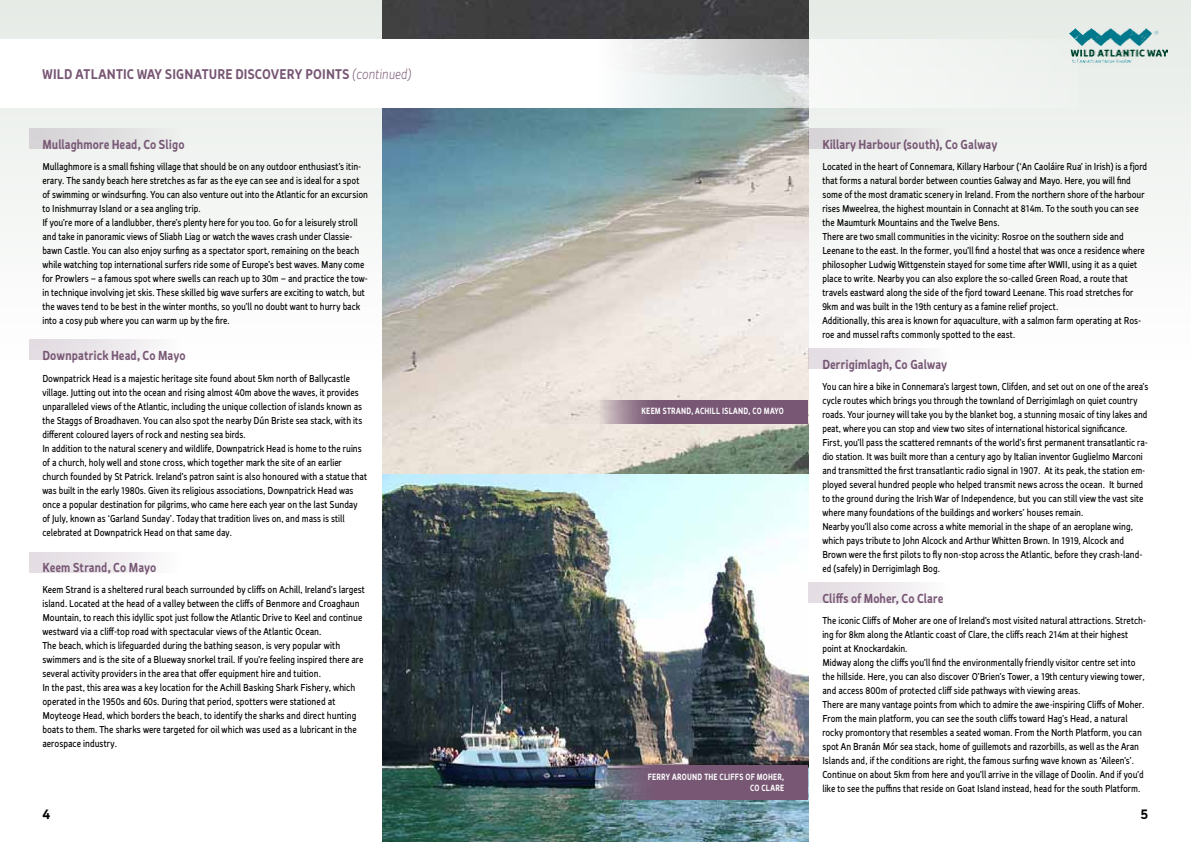
<style>
.page{position:relative;width:1191px;height:842px;background:#fff}
.page>*{position:absolute;margin:0;border:0;box-sizing:border-box;transform-origin:0 0}
.t1{font:700 14px "Orga";letter-spacing:.015em;color:#775774;scale:.9 1}
.t2{font:700 14px "Orga";color:#000}
.t3{font:700 13px "Orga";letter-spacing:.01em;color:#775774;scale:.9 1}
.t4{font:500 10px/14px "Orga";color:#000;scale:.9 1}
.t5{font:500 10px/14px "Orga";color:#000;scale:.89 1}
.t6{font:500 10px/14px "Orga";color:#000;scale:.91 1}
.t7{font:700 9px/10.8px "Orga";letter-spacing:.04em;color:#fff;text-align:right;scale:.8 1}
.s1{font-weight:300;font-style:italic}
</style>
<div class="page">
<div style="left:0;top:0;width:1191px;height:360px;background:linear-gradient(to bottom,#e5eae6,#fefefe)"></div>
<img style="left:383px;top:0;width:425px;height:842px">
<div style="left:0;top:40px;width:595px;height:68px;background:#fff"></div>
<svg style="left:595px;top:40px;width:482px;height:68px;fill:#f0f3f1"></svg>
<div style="left:29px;top:340px;width:188px;height:20px;background:linear-gradient(to right,#e0d9df,#fff)"></div>
<div style="left:29px;top:129px;width:188px;height:20px;background:linear-gradient(to right,#d4d0d4,#f2f6f2)"></div>
<svg style="left:539px;top:765px;width:269px;height:34px;background:#68586f"></svg>
<div style="left:29px;top:553px;width:188px;height:20px;background:linear-gradient(to right,#e0dae0,#fff)"></div>
<svg style="left:539px;top:400px;width:269px;height:23px;background:#9a8093"></svg>
<div style="left:808px;top:349px;width:174px;height:20px;background:linear-gradient(to right,#e0d9df,#fff)"></div>
<div style="left:808px;top:129px;width:174px;height:20px;background:linear-gradient(to right,#d4d0d4,#f2f6f2)"></div>
<div style="left:808px;top:583px;width:174px;height:20px;background:linear-gradient(to right,#e0d9e0,#fff)"></div>
<img style="left:1069px;top:28px;width:98px;height:34px">
<h1 class="t1" style="left:43px;top:66px;width:411px">WILD ATLANTIC WAY SIGNATURE DISCOVERY POINTS <span class="s1">(continued)</span></h1>
<h2 class="t3" style="left:42px;top:136px;width:160px">Mullaghmore Head, Co Sligo</h2>
<p class="t4" style="left:42px;top:159px;width:363px">Mullaghmore is a small fishing village that should be on any outdoor enthusiast’s itin&shy;erary. The sandy beach here stretches as far as the eye can see and is ideal for a spot of swimming or windsurfing. You can also venture out into the Atlantic for an excursion to Inishmurray Island or a sea angling trip.<br>If you’re more of a landlubber, there’s plenty here for you too. Go for a leisurely stroll and take in panoramic views of Sliabh Liag or watch the waves crash under Classie&shy;bawn Castle. You can also enjoy surfing as a spectator sport, remaining on the beach while watching top international surfers ride some of Europe’s best waves. Many come for Prowlers – a famous spot where swells can reach up to 30m – and practice the tow&shy;in technique involving jet skis. These skilled big wave surfers are exciting to watch, but the waves tend to be best in the winter months, so you’ll no doubt want to hurry back into a cosy pub where you can warm up by the fire.</p>
<h2 class="t3" style="left:42px;top:348px;width:161px">Downpatrick Head, Co Mayo</h2>
<p class="t4" style="left:42px;top:371px;width:362px">Downpatrick Head is a majestic heritage site found about 5km north of Ballycastle village. Jutting out into the ocean and rising almost 40m above the waves, it provides unparalleled views of the Atlantic, including the unique collection of islands known as the Staggs of Broadhaven. You can also spot the nearby Dún Briste sea stack, with its different coloured layers of rock and nesting sea birds.<br>In addition to the natural scenery and wildlife, Downpatrick Head is home to the ruins of a church, holy well and stone cross, which together mark the site of an earlier church founded by St Patrick. Ireland’s patron saint is also honoured with a statue that was built in the early 1980s. Given its religious associations, Downpatrick Head was once a popular destination for pilgrims, who came here each year on the last Sunday of July, known as ‘Garland Sunday’. Today that tradition lives on, and mass is still celebrated at Downpatrick Head on that same day.</p>
<h2 class="t3" style="left:42px;top:560px;width:128px">Keem Strand, Co Mayo</h2>
<p class="t6" style="left:42px;top:583px;width:356px">Keem Strand is a sheltered rural beach surrounded by cliffs on Achill, Ireland’s largest island. Located at the head of a valley between the cliffs of Benmore and Croaghaun Mountain, to reach this idyllic spot just follow the Atlantic Drive to Keel and continue westward via a cliff-top road with spectacular views of the Atlantic Ocean.<br>The beach, which is lifeguarded during the bathing season, is very popular with swimmers and is the site of a Blueway snorkel trail. If you’re feeling inspired there are several activity providers in the area that offer equipment hire and tuition.<br>In the past, this area was a key location for the Achill Basking Shark Fishery, which operated in the 1950s and 60s. During that period, spotters were stationed at Moyteoge Head, which borders the beach, to identify the sharks and direct hunting boats to them. The sharks were targeted for oil which was used as a lubricant in the aerospace industry.</p>
<p class="t7" style="left:641px;top:406px;width:13px">Keem</p>
<p class="t7" style="left:663px;top:406px;width:13px">Strand</p>
<p class="t7" style="left:691px;top:406px;width:17px">, Achill</p>
<p class="t7" style="left:722px;top:406px;width:10px">Island</p>
<p class="t7" style="left:748px;top:406px;width:44px">, Co Mayo</p>
<p class="t7" style="left:647px;top:772px;width:172px">FERRY AROUND THE CLIFFS OF MOHER,<br>CO CLARE</p>
<h2 class="t3" style="left:822px;top:136px;width:196px">Killary Harbour (south), Co Galway</h2>
<p class="t4" style="left:822px;top:159px;width:363px">Located in the heart of Connemara, Killary Harbour (‘An Caoláire Rua’ in Irish) is a fjord that forms a natural border between counties Galway and Mayo. Here, you will find some of the most dramatic scenery in Ireland. From the northern shore of the harbour rises Mweelrea, the highest mountain in Connacht at 814m. To the south you can see the Maumturk Mountains and the Twelve Bens.<br>There are two small communities in the vicinity: Rosroe on the southern side and Leenane to the east. In the former, you’ll find a hostel that was once a residence where philosopher Ludwig Wittgenstein stayed for some time after WWII, using it as a quiet place to write. Nearby you can also explore the so-called Green Road, a route that travels eastward along the side of the fjord toward Leenane. This road stretches for 9km and was built in the 19th century as a famine relief project.<br>Additionally, this area is known for aquaculture, with a salmon farm operating at Ros&shy;roe and mussel rafts commonly spotted to the east.</p>
<h2 class="t3" style="left:822px;top:356px;width:140px">Derrigimlagh, Co Galway</h2>
<p class="t5" style="left:822px;top:379px;width:368px">You can hire a bike in Connemara’s largest town, Clifden, and set out on one of the area’s cycle routes which brings you through the townland of Derrigimlagh on quiet country roads. Your journey will take you by the blanket bog, a stunning mosaic of tiny lakes and peat, where you can stop and view two sites of international historical significance.<br>First, you’ll pass the scattered remnants of the world’s first permanent transatlantic ra&shy;dio station. It was built more than a century ago by Italian inventor Guglielmo Marconi and transmitted the first transatlantic radio signal in 1907. At its peak, the station em&shy;ployed several hundred people who helped transmit news across the ocean. It burned to the ground during the Irish War of Independence, but you can still view the vast site where many foundations of the buildings and workers’ houses remain.<br>Nearby you’ll also come across a white memorial in the shape of an aeroplane wing, which pays tribute to John Alcock and Arthur Whitten Brown. In 1919, Alcock and Brown were the first pilots to fly non-stop across the Atlantic, before they crash-land&shy;ed (safely) in Derrigimlagh Bog.</p>
<h2 class="t3" style="left:822px;top:590px;width:136px">Cliffs of Moher, Co Clare</h2>
<p class="t4" style="left:822px;top:613px;width:361px">The iconic Cliffs of Moher are one of Ireland’s most visited natural attractions. Stretch&shy;ing for 8km along the Atlantic coast of Clare, the cliffs reach 214m at their highest point at Knockardakin.<br>Midway along the cliffs you’ll find the environmentally friendly visitor centre set into the hillside. Here, you can also discover O’Brien’s Tower, a 19th century viewing tower, and access 800m of protected cliff side pathways with viewing areas.<br>There are many vantage points from which to admire the awe-inspiring Cliffs of Moher.<br>From the main platform, you can see the south cliffs toward Hag’s Head, a natural rocky promontory that resembles a seated woman. From the North Platform, you can spot An Branán Mór sea stack, home of guillemots and razorbills, as well as the Aran Islands and, if the conditions are right, the famous surfing wave known as ‘Aileen’s’.<br>Continue on about 5km from here and you’ll arrive in the village of Doolin. And if you’d like to see the puffins that reside on Goat Island instead, head for the south Platform.</p>
<h1 class="t2" style="left:43px;top:806px;width:9px">4</h1>
<h1 class="t2" style="left:1140px;top:806px;width:9px">5</h1>
</div>
